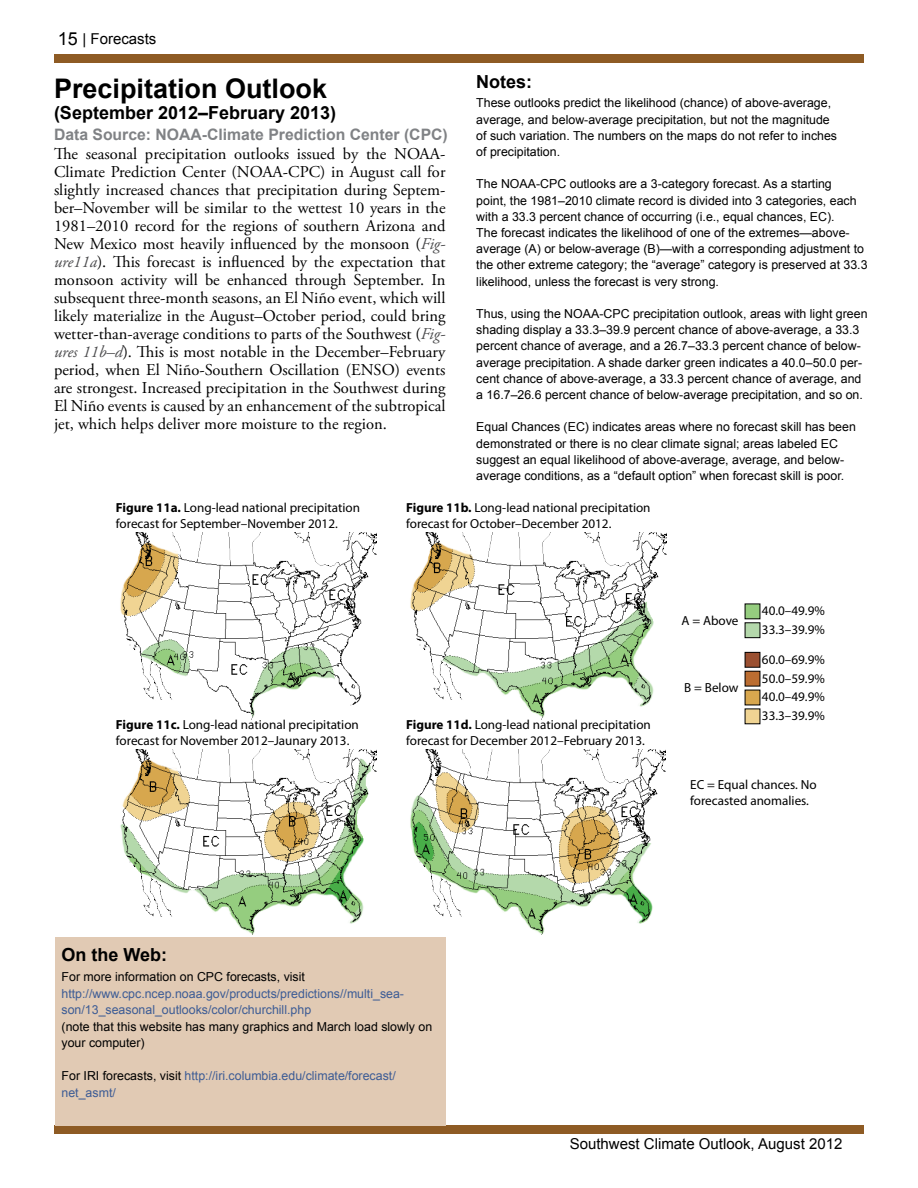
<style>
.page{position:relative;width:918px;height:1188px;background:#fff}
.page>*{position:absolute;margin:0;border:0;box-sizing:border-box;transform-origin:0 0}
.t1{font:700 27px "Arial";color:#000}
.t2{font:700 18px "Arial";color:#000}
.t3{font:16.5px/18px "Adobe Garamond Pro";color:#000;text-align:justify}
.t4{font:700 15.75px "Arial";color:#808285}
.t5{font:15px "Arial";color:#000}
.t6{font:13.2px/15.8px "Myriad Pro";color:#000}
.t7{font:12.3px/16.2px "Arial";color:#000}
.t8{font:12.3px/16.5px "Arial";color:#3d5c95}
.s1{font-size:18px}
.s2{font-style:italic;color:#4d4d4f}
.s3{font-weight:700}
.s4{color:#000}
</style>
<div class="page">
<div style="left:54px;top:1125px;width:810px;height:9px;background:#8e5b24"></div>
<div style="left:54px;top:54px;width:810px;height:9px;background:#8e5b24"></div>
<div style="left:55px;top:937px;width:391px;height:188px;background:#e1cab4"></div>
<div style="left:745px;top:690px;width:15px;height:15px;background:#d8a74e"></div>
<div style="left:745px;top:671px;width:15px;height:15px;background:#bb6d31"></div>
<div style="left:745px;top:671px;width:15px;height:15px;border:1px solid #000"></div>
<div style="left:745px;top:652px;width:15px;height:15px;background:#9b5031"></div>
<div style="left:745px;top:652px;width:15px;height:16px;border:1px solid #000"></div>
<div style="left:745px;top:709px;width:15px;height:15px;background:#f0d493"></div>
<img style="left:120px;top:533px;width:257px;height:187px">
<img style="left:410px;top:533px;width:256px;height:187px">
<img style="left:120px;top:750px;width:256px;height:184px">
<img style="left:410px;top:750px;width:256px;height:184px">
<div style="left:745px;top:623px;width:15px;height:15px;background:#b4d8ab"></div>
<div style="left:745px;top:622px;width:15px;height:16px;border:1px solid #000"></div>
<div style="left:745px;top:604px;width:15px;height:15px;background:#95cd7f"></div>
<p class="t5" style="left:58px;top:29px;width:100px"><span class="s1">15</span> | Forecasts</p>
<h1 class="t1" style="left:54px;top:70px;width:275px">Precipitation Outlook</h1>
<h2 class="t2" style="left:54px;top:100px;width:284px">(September 2012–February 2013)</h2>
<p class="t4" style="left:54px;top:124px;width:395px">Data Source: NOAA-Climate Prediction Center (CPC)</p>
<p class="t3" style="left:54px;top:145px;width:393px">The seasonal precipitation outlooks issued by the NOAA-Climate Prediction Center (NOAA-CPC) in August call for slightly increased chances that precipitation during Septem&shy;ber–November will be similar to the wettest 10 years in the 1981–2010 record for the regions of southern Arizona and New Mexico most heavily influenced by the monsoon (<span class="s2">Fig&shy;ure11a</span>). This forecast is influenced by the expectation that monsoon activity will be enhanced through September. In subsequent three-month seasons, an El Niño event, which will likely materialize in the August–October period, could bring wetter-than-average conditions to parts of the Southwest (<span class="s2">Fig&shy;ures 11b–d</span>). This is most notable in the December–February period, when El Niño-Southern Oscillation (ENSO) events are strongest. Increased precipitation in the Southwest during El Niño events is caused by an enhancement of the subtropical jet, which helps deliver more moisture to the region.</p>
<h2 class="t2" style="left:476px;top:70px;width:57px">Notes:</h2>
<p class="t7" style="left:476px;top:95px;width:362px">These outlooks predict the likelihood (chance) of above-average, average, and below-average precipitation, but not the magnitude of such variation. The numbers on the maps do not refer to inches of precipitation.</p>
<p class="t7" style="left:476px;top:176px;width:393px">The NOAA-CPC outlooks are a 3-category forecast. As a starting<br>point, the 1981–2010 climate record is divided into 3 categories, each with a 33.3 percent chance of occurring (i.e., equal chances, EC).<br>The forecast indicates the likelihood of one of the extremes—above&shy;average (A) or below-average (B)—with a corresponding adjustment to the other extreme category; the “average” category is preserved at 33.3 likelihood, unless the forecast is very strong.</p>
<p class="t7" style="left:476px;top:306px;width:393px">Thus, using the NOAA-CPC precipitation outlook, areas with light green shading display a 33.3–39.9 percent chance of above-average, a 33.3 percent chance of average, and a 26.7–33.3 percent chance of below&shy;average precipitation. A shade darker green indicates a 40.0–50.0 per&shy;cent chance of above-average, a 33.3 percent chance of average, and a 16.7–26.6 percent chance of below-average precipitation, and so on.</p>
<p class="t7" style="left:476px;top:419px;width:381px">Equal Chances (EC) indicates areas where no forecast skill has been demonstrated or there is no clear climate signal; areas labeled EC suggest an equal likelihood of above-average, average, and below&shy;average conditions, as a “default option” when forecast skill is poor.</p>
<p class="t6" style="left:116px;top:500px;width:246px"><span class="s3">Figure 11a.</span> Long-lead national precipitation forecast for September–November 2012.</p>
<p class="t6" style="left:406px;top:500px;width:246px"><span class="s3">Figure 11b.</span> Long-lead national precipitation forecast for October–December 2012.</p>
<p class="t6" style="left:116px;top:717px;width:244px"><span class="s3">Figure 11c.</span> Long-lead national precipitation forecast for November 2012–Jaunary 2013.</p>
<p class="t6" style="left:406px;top:717px;width:246px"><span class="s3">Figure 11d.</span> Long-lead national precipitation forecast for December 2012–February 2013.</p>
<p class="t6" style="left:682px;top:612px;width:58px">A = Above</p>
<p class="t6" style="left:684px;top:679px;width:56px">B = Below</p>
<p class="t6" style="left:762px;top:603px;width:64px">40.0–49.9%</p>
<p class="t6" style="left:762px;top:622px;width:64px">33.3–39.9%</p>
<p class="t6" style="left:762px;top:651px;width:64px">60.0–69.9%</p>
<p class="t6" style="left:762px;top:670px;width:64px">50.0–59.9%</p>
<p class="t6" style="left:762px;top:689px;width:64px">40.0–49.9%</p>
<p class="t6" style="left:762px;top:708px;width:64px">33.3–39.9%</p>
<p class="t6" style="left:690px;top:776px;width:128px">EC = Equal chances. No forecasted anomalies.</p>
<h2 class="t2" style="left:62px;top:943px;width:107px">On the Web:</h2>
<p class="t7" style="left:62px;top:969px;width:245px">For more information on CPC forecasts, visit</p>
<p class="t8" style="left:62px;top:985px;width:344px">http://www.cpc.ncep.noaa.gov/products/predictions//multi_sea&shy;son/13_seasonal_outlooks/color/churchill.php</p>
<p class="t7" style="left:62px;top:1018px;width:372px">(note that this website has many graphics and March load slowly on your computer)</p>
<p class="t8" style="left:62px;top:1068px;width:336px"><span class="s4">For IRI forecasts, visit</span> http://iri.columbia.edu/climate/forecast/ net_asmt/</p>
<p class="t5" style="left:570px;top:1134px;width:274px">Southwest Climate Outlook, August 2012</p>
</div>
